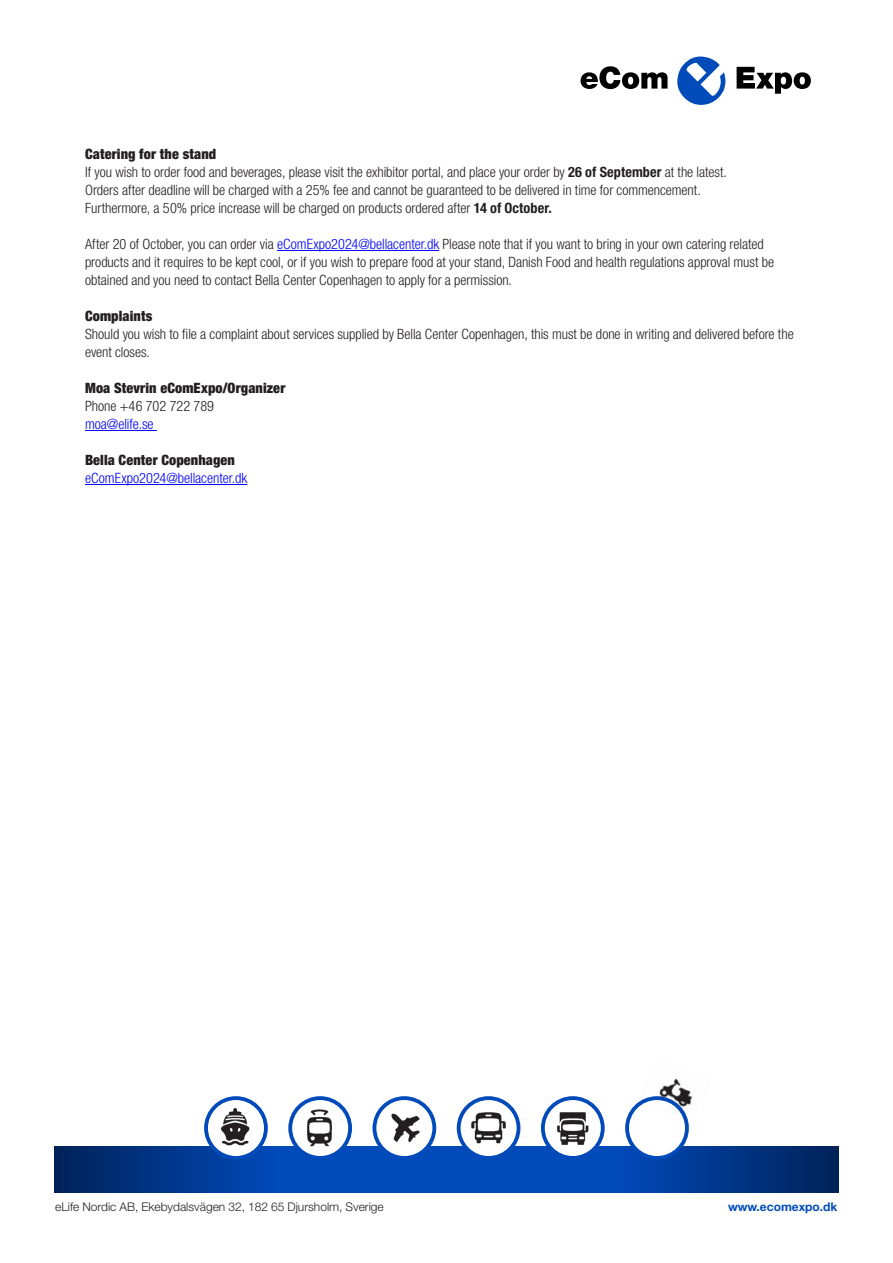
<style>
.page{position:relative;width:893px;height:1263px;background:#fff}
.page>*{position:absolute;margin:0;border:0;box-sizing:border-box;transform-origin:0 0}
.t1{font:300 condensed 14.25px/18px "Helvetica Neue LT Std";letter-spacing:-.005em;color:#231f20}
.t2{font:900 condensed 14.25px "Helvetica Neue LT Std";letter-spacing:.01em;color:#231f20}
.t3{font:300 condensed 14.25px "Helvetica Neue LT Std";color:#00f}
.Bröd_indr{font:300 12px "Helvetica Neue LT Std";color:#231f20}
.Bröd_indr-2{font:700 12px "Helvetica Neue LT Std";color:#004aba}
.s1{font-weight:900}
.s2{font-weight:700}
.s3{color:#00f}
</style>
<div class="page">
<hr style="left:277px;top:250px;width:162px;height:1px;background:#00f">
<hr style="left:85px;top:430px;width:72px;height:1px;background:#00f">
<hr style="left:85px;top:484px;width:162px;height:1px;background:#00f">
<svg style="left:581px;top:56px;width:230px;height:49px"></svg>
<div style="left:54px;top:1146px;width:785px;height:47px;background:#004aba"></div>
<div style="left:618px;top:1146px;width:221px;height:47px;background:linear-gradient(to right,#0049b9,#002258)"></div>
<div style="left:54px;top:1146px;width:220px;height:47px;background:linear-gradient(to right,#002258,#0049b8)"></div>
<svg style="left:288px;top:1096px;width:64px;height:64px"></svg>
<img style="left:291px;top:1101px;width:58px;height:54px">
<svg style="left:457px;top:1096px;width:63px;height:64px"></svg>
<img style="left:459px;top:1101px;width:58px;height:54px">
<div style="left:373px;top:1096px;width:63px;height:64px;background:#004aba;border-radius:50%"></div>
<img style="left:375px;top:1101px;width:58px;height:55px">
<svg style="left:541px;top:1096px;width:64px;height:64px"></svg>
<img style="left:545px;top:1101px;width:57px;height:54px">
<svg style="left:204px;top:1096px;width:64px;height:64px"></svg>
<img style="left:208px;top:1101px;width:59px;height:54px">
<svg style="left:625px;top:1096px;width:64px;height:64px"></svg>
<div style="left:629px;top:1100px;width:56px;height:56px;background:#fff;border-radius:50%"></div>
<img style="left:639px;top:1078px;width:54px;height:47px">
<p class="t1" style="left:85px;top:145px;width:643px"><span class="s1">Catering for the stand<br></span>If you wish to order food and beverages, please visit the exhibitor portal, and place your order by <span class="s2">26 of September</span> at the latest.<br>Orders after deadline will be charged with a 25% fee and cannot be guaranteed to be delivered in time for commencement.<br>Furthermore, a 50% price increase will be charged on products ordered after <span class="s2">14 of October.</span></p>
<p class="t1" style="left:85px;top:235px;width:691px">After 20 of October, you can order via <span class="s3">eComExpo2024@bellacenter.dk</span> Please note that if you want to bring in your own catering related products and it requires to be kept cool, or if you wish to prepare food at your stand, Danish Food and health regulations approval must be obtained and you need to contact Bella Center Copenhagen to apply for a permission.</p>
<p class="t2" style="left:85px;top:307px;width:69px">Complaints</p>
<p class="t1" style="left:85px;top:325px;width:710px">Should you wish to file a complaint about services supplied by Bella Center Copenhagen, this must be done in writing and delivered before the event closes.</p>
<p class="t2" style="left:85px;top:379px;width:202px">Moa Stevrin eComExpo/Organizer</p>
<p class="t1" style="left:85px;top:397px;width:131px">Phone +46 702 722 789</p>
<p class="t3" style="left:85px;top:416px;width:70px">moa@elife.se</p>
<p class="t2" style="left:85px;top:451px;width:151px">Bella Center Copenhagen</p>
<p class="t3" style="left:85px;top:470px;width:164px">eComExpo2024@bellacenter.dk</p>
<p class="Bröd_indr" style="left:55px;top:1199px;width:330px">eLife Nordic AB, Ekebydalsvägen 32, 182 65 Djursholm, Sverige</p>
<p class="Bröd_indr-2" style="left:728px;top:1199px;width:111px">www.ecomexpo.dk</p>
</div>
